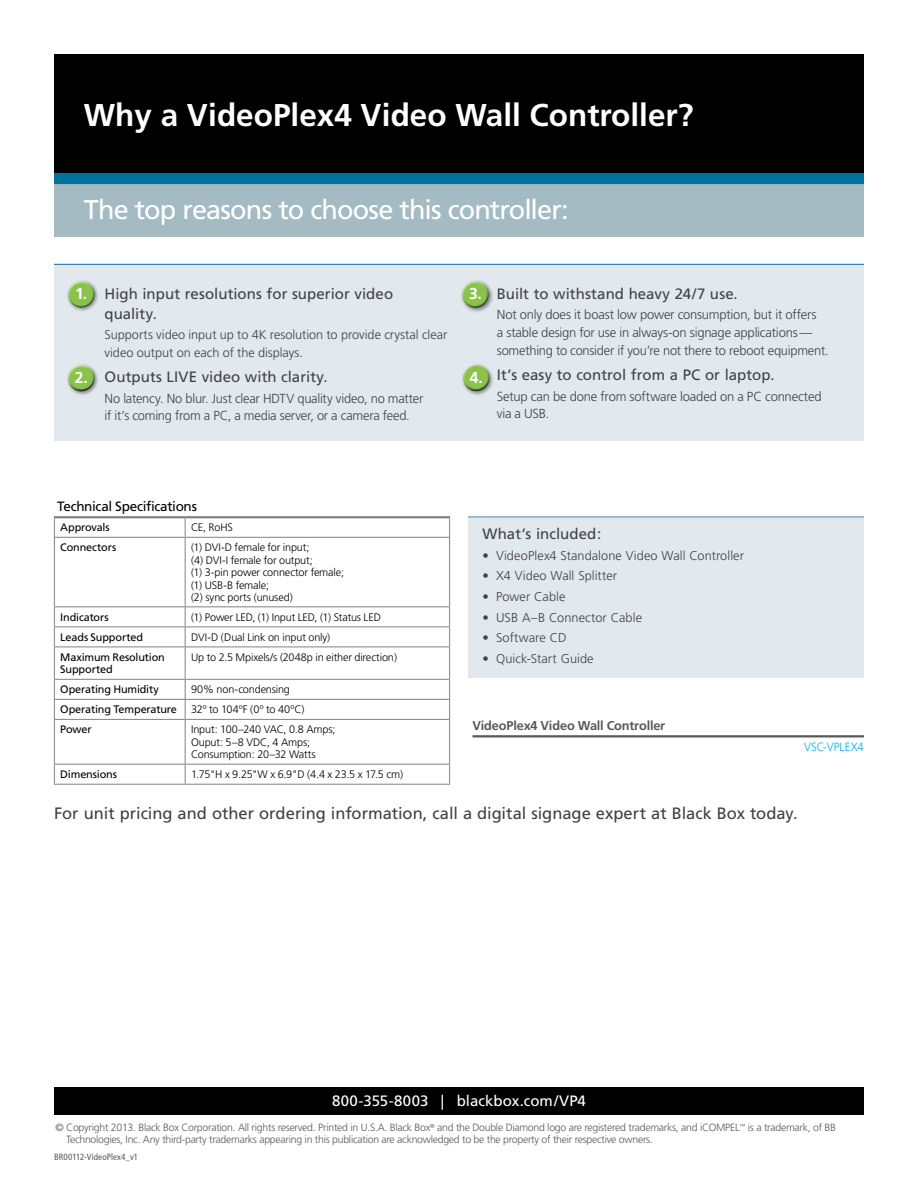
<style>
.page{position:relative;width:918px;height:1188px;background:#fff}
.page>*{position:absolute;margin:0;border:0;box-sizing:border-box;transform-origin:0 0}
.t1{font:700 31.5px "Frutiger";color:#fff}
.t2{font:27px "Frutiger";letter-spacing:-.03em;color:#fff}
.t3{font:16.5px "Frutiger";color:#414142}
.t4{font:700 15.75px "Frutiger";color:#fff}
.t5{font:15px/19.5px "Frutiger";letter-spacing:.005em;color:#414142}
.t6{font:15px "Frutiger";letter-spacing:.005em;color:#fff}
.t7{font:13.5px "Frutiger";letter-spacing:-.025em;color:#000}
.t8{font:300 13.2px/17.7px "Frutiger";letter-spacing:-.015em;color:#414142}
.t9{font:300 12.75px/17.7px "Frutiger";color:#414142}
.t10{font:700 12.75px "Frutiger";letter-spacing:-.015em;color:#58595b}
.t11{font:300 12px "Frutiger";letter-spacing:.005em;color:#00aeef;scale:.95 1}
.t12{font:300 10.8px/12.5px "Frutiger";letter-spacing:-.015em;color:#000}
.t13{font:10.8px/12.5px "Frutiger";letter-spacing:-.015em;color:#000}
.t14{font:300 10.8px "Frutiger";letter-spacing:.005em;color:#000}
.t15{font:300 10.5px/12px "Frutiger";letter-spacing:-.025em;color:#58595b}
.t16{font:condensed 9px "Frutiger";letter-spacing:.005em;color:#58595b}
</style>
<div class="page">
<div style="left:54px;top:54px;width:810px;height:130px;background:#000"></div>
<div style="left:54px;top:173px;width:810px;height:11px;background:#00729c"></div>
<div style="left:54px;top:184px;width:810px;height:53px;background:#a4bbc3"></div>
<div style="left:54px;top:265px;width:810px;height:176px;background:#e1e8ee"></div>
<div style="left:67px;top:280px;width:30px;height:30px;background:#000;opacity:.75"></div>
<div style="left:67px;top:364px;width:30px;height:30px;background:#000;opacity:.75"></div>
<div style="left:460px;top:279px;width:40px;height:40px;background:#000;opacity:.45"></div>
<div style="left:461px;top:281px;width:30px;height:29px;background:#000;opacity:.75"></div>
<div style="left:462px;top:364px;width:30px;height:30px;background:#000;opacity:.75"></div>
<div style="left:54px;top:1087px;width:810px;height:27px;background:#000"></div>
<hr style="left:54px;top:264px;width:810px;height:1px;background:#00729c">
<div style="left:468px;top:517px;width:396px;height:160px;background:#e1e8ee"></div>
<hr style="left:468px;top:516px;width:396px;height:2px;background:#82a8c4">
<hr style="left:472px;top:735px;width:392px;height:2px;background:#58595b">
<svg style="left:54px;top:518px;width:1px;height:19px"></svg>
<svg style="left:185px;top:518px;width:1px;height:19px"></svg>
<svg style="left:449px;top:518px;width:1px;height:19px"></svg>
<hr style="left:54px;top:538px;width:1px;height:68px;background:#808285">
<hr style="left:185px;top:538px;width:1px;height:68px;background:#808285">
<hr style="left:449px;top:538px;width:1px;height:68px;background:#808285">
<svg style="left:54px;top:607px;width:1px;height:40px"></svg>
<svg style="left:185px;top:607px;width:1px;height:40px"></svg>
<svg style="left:449px;top:607px;width:1px;height:40px"></svg>
<hr style="left:54px;top:647px;width:1px;height:32px;background:#808285">
<hr style="left:185px;top:647px;width:1px;height:32px;background:#808285">
<hr style="left:449px;top:647px;width:1px;height:32px;background:#808285">
<svg style="left:54px;top:680px;width:1px;height:39px"></svg>
<svg style="left:185px;top:680px;width:1px;height:39px"></svg>
<svg style="left:449px;top:680px;width:1px;height:39px"></svg>
<hr style="left:54px;top:719px;width:131px;height:1px;background:#808285">
<hr style="left:54px;top:720px;width:1px;height:44px;background:#808285">
<hr style="left:185px;top:719px;width:265px;height:1px;background:#808285">
<hr style="left:185px;top:720px;width:1px;height:44px;background:#808285">
<hr style="left:449px;top:720px;width:1px;height:44px;background:#808285">
<hr style="left:54px;top:764px;width:131px;height:1px;background:#808285">
<svg style="left:54px;top:765px;width:1px;height:19px"></svg>
<hr style="left:185px;top:764px;width:265px;height:1px;background:#808285">
<svg style="left:185px;top:765px;width:1px;height:19px"></svg>
<svg style="left:449px;top:765px;width:1px;height:19px"></svg>
<hr style="left:54px;top:784px;width:131px;height:1px;background:#808285">
<hr style="left:185px;top:784px;width:265px;height:1px;background:#808285">
<hr style="left:54px;top:699px;width:131px;height:1px;background:#808285">
<hr style="left:185px;top:699px;width:265px;height:1px;background:#808285">
<hr style="left:54px;top:516px;width:131px;height:2px;background:#808285">
<hr style="left:185px;top:516px;width:265px;height:2px;background:#808285">
<hr style="left:54px;top:537px;width:131px;height:1px;background:#808285">
<hr style="left:185px;top:537px;width:265px;height:1px;background:#808285">
<hr style="left:54px;top:606px;width:131px;height:1px;background:#808285">
<hr style="left:185px;top:606px;width:265px;height:1px;background:#808285">
<hr style="left:54px;top:626px;width:131px;height:1px;background:#808285">
<hr style="left:185px;top:626px;width:265px;height:1px;background:#808285">
<hr style="left:54px;top:647px;width:131px;height:1px;background:#808285">
<hr style="left:185px;top:647px;width:265px;height:1px;background:#808285">
<hr style="left:54px;top:679px;width:131px;height:1px;background:#808285">
<hr style="left:185px;top:679px;width:265px;height:1px;background:#808285">
<h1 class="t1" style="left:84px;top:97px;width:611px">Why a VideoPlex4 Video Wall Controller?</h1>
<h2 class="t2" style="left:84px;top:194px;width:486px">The top reasons to choose this controller:</h2>
<h3 class="t4" style="left:75px;top:284px;width:14px">1.</h3>
<h3 class="t4" style="left:75px;top:368px;width:15px">2.</h3>
<h3 class="t5" style="left:105px;top:284px;width:290px">High input resolutions for superior video quality.</h3>
<p class="t9" style="left:105px;top:326px;width:344px">Supports video input up to 4K resolution to provide crystal clear video output on each of the displays.</p>
<h3 class="t5" style="left:105px;top:367px;width:225px">Outputs LIVE video with clarity.</h3>
<p class="t8" style="left:105px;top:389px;width:320px">No latency. No blur. Just clear HDTV quality video, no matter if it’s coming from a PC, a media server, or a camera feed.</p>
<h3 class="t4" style="left:469px;top:285px;width:14px">3.</h3>
<h3 class="t4" style="left:470px;top:368px;width:15px">4.</h3>
<h3 class="t5" style="left:497px;top:284px;width:243px">Built to withstand heavy 24/7 use.</h3>
<p class="t8" style="left:497px;top:306px;width:333px">Not only does it boast low power consumption, but it offers<br>a stable design for use in always-on signage applications— something to consider if you’re not there to reboot equipment.</p>
<h3 class="t5" style="left:497px;top:365px;width:279px">It’s easy to control from a PC or laptop.</h3>
<p class="t8" style="left:497px;top:388px;width:326px">Setup can be done from software loaded on a PC connected via a USB.</p>
<p class="t7" style="left:57px;top:499px;width:141px">Technical Specifications</p>
<p class="t13" style="left:60px;top:521px;width:51px">Approvals</p>
<p class="t12" style="left:191px;top:522px;width:43px">CE, RoHS</p>
<p class="t13" style="left:60px;top:541px;width:57px">Connectors</p>
<p class="t12" style="left:191px;top:542px;width:155px">(1) DVI-D female for input;<br>(4) DVI-I female for output;<br>(1) 3-pin power connector female; (1) USB-B female;<br>(2) sync ports (unused)</p>
<p class="t13" style="left:60px;top:611px;width:50px">Indicators</p>
<p class="t12" style="left:191px;top:611px;width:191px">(1) Power LED, (1) Input LED, (1) Status LED</p>
<p class="t13" style="left:60px;top:631px;width:84px">Leads Supported</p>
<p class="t12" style="left:191px;top:631px;width:141px">DVI-D (Dual Link on input only)</p>
<p class="t13" style="left:60px;top:651px;width:106px">Maximum Resolution<br>Supported</p>
<p class="t12" style="left:191px;top:651px;width:207px">Up to 2.5 Mpixels/s (2048p in either direction)</p>
<p class="t13" style="left:60px;top:683px;width:100px">Operating Humidity</p>
<p class="t12" style="left:191px;top:684px;width:100px">90% non-condensing</p>
<p class="t13" style="left:60px;top:704px;width:118px">Operating Temperature</p>
<p class="t14" style="left:191px;top:704px;width:115px">32º to 104ºF (0º to 40ºC)</p>
<p class="t13" style="left:60px;top:724px;width:33px">Power</p>
<p class="t12" style="left:191px;top:724px;width:146px">Input: 100–240 VAC, 0.8 Amps;<br>Ouput: 5–8 VDC, 4 Amps;<br>Consumption: 20–32 Watts</p>
<p class="t13" style="left:60px;top:768px;width:58px">Dimensions</p>
<p class="t12" style="left:191px;top:768px;width:214px">1.75"H x 9.25"W x 6.9"D (4.4 x 23.5 x 17.5 cm)</p>
<h3 class="t5" style="left:483px;top:524px;width:120px">What’s included:</h3>
<p class="t9" style="left:483px;top:547px;width:263px">• VideoPlex4 Standalone Video Wall Controller</p>
<p class="t9" style="left:483px;top:567px;width:136px">• X4 Video Wall Splitter</p>
<p class="t9" style="left:483px;top:588px;width:84px">• Power Cable</p>
<p class="t9" style="left:483px;top:609px;width:161px">• USB A–B Connector Cable</p>
<p class="t9" style="left:483px;top:629px;width:86px">• Software CD</p>
<p class="t9" style="left:483px;top:650px;width:113px">• Quick-Start Guide</p>
<p class="t10" style="left:472px;top:718px;width:194px">VideoPlex4 Video Wall Controller</p>
<p class="t11" style="left:804px;top:740px;width:64px">VSC-VPLEX4</p>
<h3 class="t3" style="left:54px;top:804px;width:745px">For unit pricing and other ordering information, call a digital signage expert at Black Box today.</h3>
<h3 class="t6" style="left:332px;top:1092px;width:255px">800-355-8003 | blackbox.com/VP4</h3>
<p class="t15" style="left:66px;top:1122px;width:771px;text-indent:-11px">© Copyright 2013. Black Box Corporation. All rights reserved. Printed in U.S.A. Black Box<sup>®</sup> and the Double Diamond logo are registered trademarks, and iCOMPEL<sup>™</sup> is a trademark, of BB<br>Technologies, Inc. Any third-party trademarks appearing in this publication are acknowledged to be the property of their respective owners.</p>
<p class="t16" style="left:54px;top:1151px;width:86px">BR00112-VideoPlex4_v1</p>
</div>
